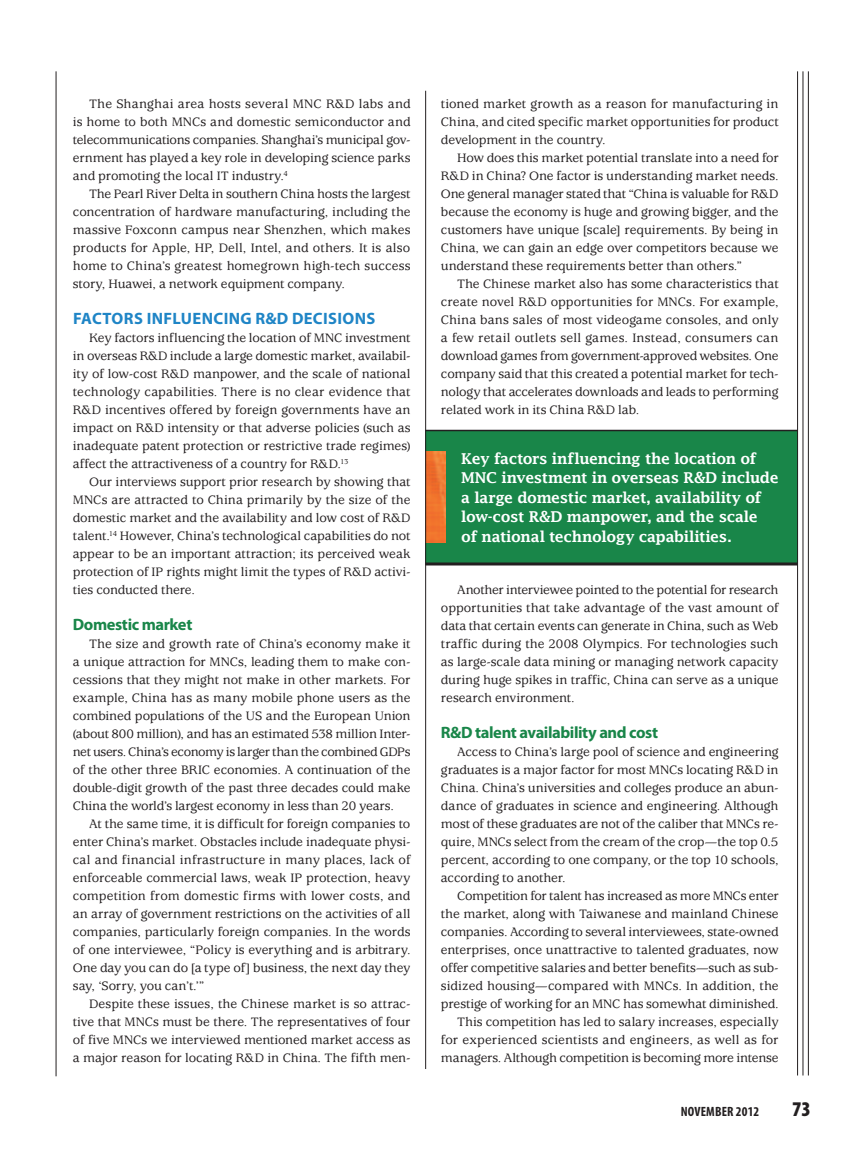
<style>
.page{position:relative;width:851px;height:1161px;background:#fff}
.page>*{position:absolute;margin:0;border:0;box-sizing:border-box;transform-origin:0 0}
.t1{font:900 condensed 21px "Myriad Pro";color:#231f20}
.t2{font:700 16.5px "Myriad Pro";letter-spacing:-.025em;color:#198649}
.t3{font:700 16.5px "Myriad Pro";letter-spacing:.025em;color:#1f85c6}
.t4{font:600 15px/19.5px "Lucida Fax";letter-spacing:-.025em;color:#fff}
.t5{font:500 13.5px/18px "Usherwood Std";letter-spacing:-.005em;color:#231f20;text-align:justify}
.t6{font:700 condensed 13.5px "Myriad Pro";letter-spacing:.01em;color:#231f20}
</style>
<div class="page">
<div style="left:425px;top:430px;width:372px;height:134px;background:#198649"></div>
<hr style="left:425px;top:430px;width:372px;height:1px;background:#231f20">
<img style="left:426px;top:452px;width:20px;height:90px">
<hr style="left:425px;top:563px;width:372px;height:3px;background:#231f20">
<hr style="left:425px;top:91px;width:1px;height:978px;background:#231f20">
<hr style="left:56px;top:71px;width:1px;height:1005px;background:#231f20">
<hr style="left:802px;top:71px;width:1px;height:1005px;background:#231f20">
<hr style="left:808px;top:71px;width:1px;height:1005px;background:#231f20">
<hr style="left:797px;top:71px;width:1px;height:1005px;background:#231f20">
<p class="t5" style="left:73px;top:95px;width:339px;text-indent:16px">The Shanghai area hosts several MNC R&amp;D labs and is home to both MNCs and domestic semiconductor and telecommunications companies. Shanghai’s municipal gov&shy;ernment has played a key role in developing science parks and promoting the local IT industry.<sup>4</sup></p>
<p class="t5" style="left:73px;top:185px;width:339px;text-indent:16px">The Pearl River Delta in southern China hosts the largest concentration of hardware manufacturing, including the massive Foxconn campus near Shenzhen, which makes products for Apple, HP, Dell, Intel, and others. It is also home to China’s greatest homegrown high-tech success story, Huawei, a network equipment company.</p>
<p class="t3" style="left:73px;top:308px;width:304px">FACTORS INFLUENCING R&amp;D DECISIONS</p>
<p class="t5" style="left:73px;top:329px;width:339px;text-indent:16px">Key factors influencing the location of MNC investment in overseas R&amp;D include a large domestic market, availabil&shy;ity of low-cost R&amp;D manpower, and the scale of national technology capabilities. There is no clear evidence that R&amp;D incentives offered by foreign governments have an impact on R&amp;D intensity or that adverse policies (such as inadequate patent protection or restrictive trade regimes) affect the attractiveness of a country for R&amp;D.<sup>13</sup></p>
<p class="t5" style="left:73px;top:473px;width:339px;text-indent:16px">Our interviews support prior research by showing that MNCs are attracted to China primarily by the size of the domestic market and the availability and low cost of R&amp;D talent.<sup>14</sup> However, China’s technological capabilities do not appear to be an important attraction; its perceived weak protection of IP rights might limit the types of R&amp;D activi&shy;ties conducted there.</p>
<p class="t2" style="left:73px;top:614px;width:121px">Domestic market</p>
<p class="t5" style="left:73px;top:635px;width:339px;text-indent:16px">The size and growth rate of China’s economy make it a unique attraction for MNCs, leading them to make con&shy;cessions that they might not make in other markets. For example, China has as many mobile phone users as the combined populations of the US and the European Union (about 800 million), and has an estimated 538 million Inter&shy;net users. China’s economy is larger than the combined GDPs of the other three BRIC economies. A continuation of the double-digit growth of the past three decades could make China the world’s largest economy in less than 20 years.</p>
<p class="t5" style="left:73px;top:815px;width:339px;text-indent:16px">At the same time, it is difficult for foreign companies to enter China’s market. Obstacles include inadequate physi&shy;cal and financial infrastructure in many places, lack of enforceable commercial laws, weak IP protection, heavy competition from domestic firms with lower costs, and an array of government restrictions on the activities of all companies, particularly foreign companies. In the words of one interviewee, “Policy is everything and is arbitrary.<br>One day you can do [a type of] business, the next day they say, ‘Sorry, you can’t.’”</p>
<p class="t5" style="left:73px;top:995px;width:339px;text-indent:16px">Despite these issues, the Chinese market is so attrac&shy;tive that MNCs must be there. The representatives of four of five MNCs we interviewed mentioned market access as a major reason for locating R&amp;D in China. The fifth men-</p>
<p class="t5" style="left:441px;top:95px;width:339px">tioned market growth as a reason for manufacturing in China, and cited specific market opportunities for product development in the country.</p>
<p class="t5" style="left:441px;top:149px;width:339px;text-indent:16px">How does this market potential translate into a need for R&amp;D in China? One factor is understanding market needs.<br>One general manager stated that “China is valuable for R&amp;D because the economy is huge and growing bigger, and the customers have unique [scale] requirements. By being in China, we can gain an edge over competitors because we understand these requirements better than others.”</p>
<p class="t5" style="left:441px;top:275px;width:339px;text-indent:16px">The Chinese market also has some characteristics that create novel R&amp;D opportunities for MNCs. For example, China bans sales of most videogame consoles, and only a few retail outlets sell games. Instead, consumers can download games from government-approved websites. One company said that this created a potential market for tech&shy;nology that accelerates downloads and leads to performing related work in its China R&amp;D lab.</p>
<p class="t4" style="left:461px;top:449px;width:319px">Key factors influencing the location of MNC investment in overseas R&amp;D include a large domestic market, availability of low-cost R&amp;D manpower, and the scale<br>of national technology capabilities.</p>
<p class="t5" style="left:441px;top:581px;width:339px;text-indent:16px">Another interviewee pointed to the potential for research opportunities that take advantage of the vast amount of data that certain events can generate in China, such as Web traffic during the 2008 Olympics. For technologies such as large-scale data mining or managing network capacity during huge spikes in traffic, China can serve as a unique research environment.</p>
<p class="t2" style="left:441px;top:722px;width:219px">R&amp;D talent availability and cost</p>
<p class="t5" style="left:441px;top:743px;width:339px;text-indent:16px">Access to China’s large pool of science and engineering graduates is a major factor for most MNCs locating R&amp;D in China. China’s universities and colleges produce an abun&shy;dance of graduates in science and engineering. Although most of these graduates are not of the caliber that MNCs re&shy;quire, MNCs select from the cream of the crop—the top 0.5 percent, according to one company, or the top 10 schools, according to another.</p>
<p class="t5" style="left:441px;top:887px;width:339px;text-align:right">Competition for talent has increased as more MNCs enter the market, along with Taiwanese and mainland Chinese companies. According to several interviewees, state-owned enterprises, once unattractive to talented graduates, now offer competitive salaries and better benefits—such as sub&shy;sidized housing—compared with MNCs. In addition, the prestige of working for an MNC has somewhat diminished.<br>This competition has led to salary increases, especially for experienced scientists and engineers, as well as for managers. Although competition is becoming more intense</p>
<p class="t6" style="left:680px;top:1103px;width:80px">NOVEMBER 2012</p>
<h1 class="t1" style="left:792px;top:1096px;width:20px">73</h1>
</div>
